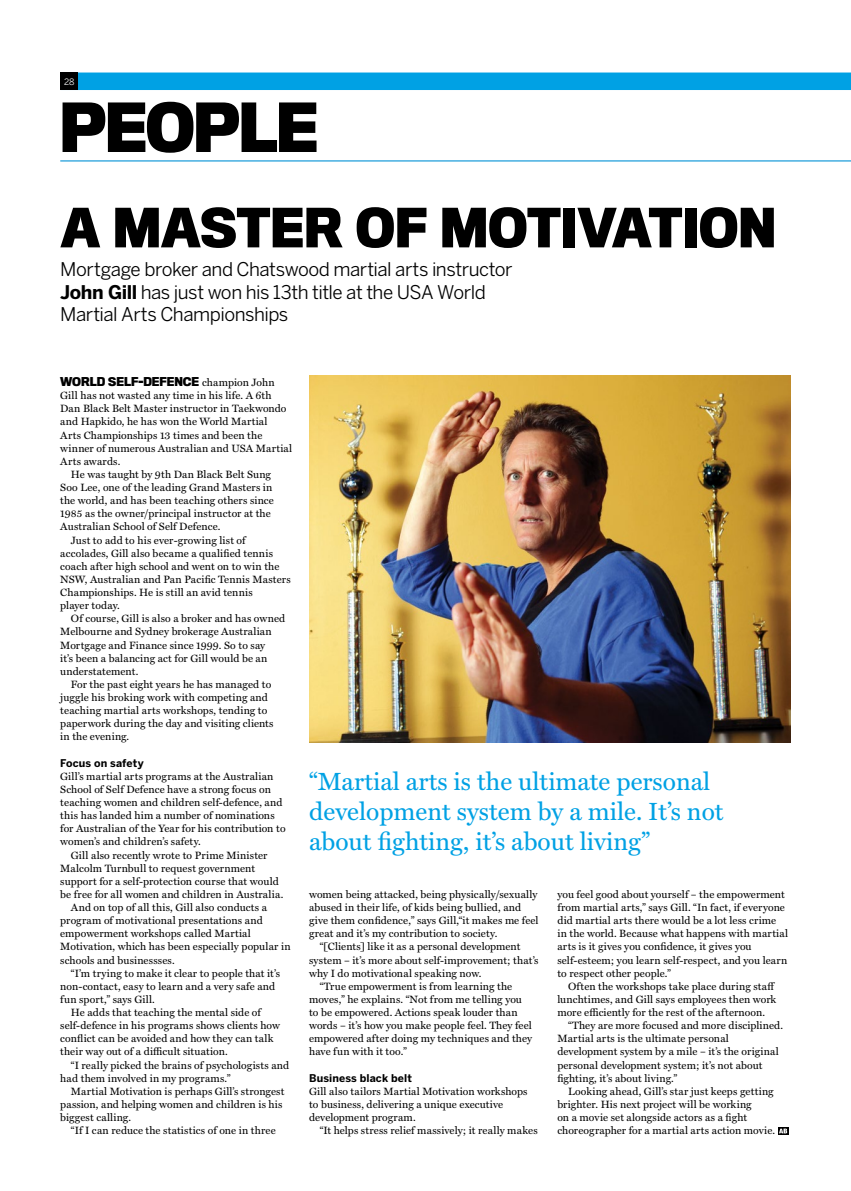
<style>
.page{position:relative;width:851px;height:1191px;background:#fff}
.page>*{position:absolute;margin:0;border:0;box-sizing:border-box;transform-origin:0 0}
.t1{font:700 62.5px "Titling Gothic FB Narrow";letter-spacing:-.025em;color:#000}
.t2{font:700 50px "Titling Gothic FB Narrow";color:#000}
.t3{font:25px/30px "Miller Text";color:#00a1e4}
.t4{font:18.75px/22.5px "Benton Sans";letter-spacing:-.025em;color:#000}
.t5{font:700 11.25px "Titling Gothic FB Narrow";color:#000}
.t6{font:10.62px/13.1px "Miller Text";letter-spacing:.01em;color:#000}
.t7{font:700 10.62px "Benton Sans";letter-spacing:.01em;color:#000}
.t8{font:8.75px "Benton Sans";color:#fff}
.s1{font-weight:700}
.s2{font-family:"Miller Text";font-weight:400;font-size:10.62px}
</style>
<div class="page">
<svg style="left:778px;top:1127px;width:10px;height:7px"></svg>
<svg style="left:778px;top:1128px;width:9px;height:5px"></svg>
<div style="left:60px;top:73px;width:790px;height:17px;background:#00a1e4"></div>
<div style="left:60px;top:72px;width:18px;height:18px;background:#000"></div>
<hr style="left:60px;top:160px;width:790px;height:1px;background:#1e9eda">
<img style="left:309px;top:376px;width:481px;height:366px">
<p class="t8" style="left:64px;top:76px;width:12px">28</p>
<h1 class="t1" style="left:60px;top:89px;width:260px">PEOPLE</h1>
<h2 class="t2" style="left:60px;top:197px;width:717px">A MASTER OF MOTIVATION</h2>
<h3 class="t4" style="left:60px;top:258px;width:453px">Mortgage broker and Chatswood martial arts instructor<br><span class="s1">John Gill</span> has just won his 13th title at the USA World<br>Martial Arts Championships</h3>
<p class="t5" style="left:60px;top:375px;width:216px">WORLD SELF-DEFENCE <span class="s2">champion John</span></p>
<p class="t6" style="left:60px;top:389px;width:213px">Gill has not wasted any time in his life. A 6th</p>
<p class="t6" style="left:60px;top:402px;width:228px">Dan Black Belt Master instructor in Taekwondo</p>
<p class="t6" style="left:60px;top:415px;width:209px">and Hapkido, he has won the World Martial</p>
<p class="t6" style="left:60px;top:428px;width:203px">Arts Championships 13 times and been the</p>
<p class="t6" style="left:60px;top:442px;width:233px">winner of numerous Australian and USA Martial</p>
<p class="t6" style="left:60px;top:455px;width:62px">Arts awards.</p>
<p class="t6" style="left:71px;top:468px;width:201px">He was taught by 9th Dan Black Belt Sung</p>
<p class="t6" style="left:60px;top:481px;width:214px">Soo Lee, one of the leading Grand Masters in</p>
<p class="t6" style="left:60px;top:494px;width:215px">the world, and has been teaching others since</p>
<p class="t6" style="left:60px;top:507px;width:212px">1985 as the owner/principal instructor at the</p>
<p class="t6" style="left:60px;top:520px;width:162px">Australian School of Self Defence.</p>
<p class="t6" style="left:71px;top:533px;width:176px">Just to add to his ever-growing list of</p>
<p class="t6" style="left:60px;top:547px;width:214px">accolades, Gill also became a qualified tennis</p>
<p class="t6" style="left:60px;top:560px;width:220px">coach after high school and went on to win the</p>
<p class="t6" style="left:60px;top:573px;width:232px">NSW, Australian and Pan Pacific Tennis Masters</p>
<p class="t6" style="left:60px;top:586px;width:194px">Championships. He is still an avid tennis</p>
<p class="t6" style="left:60px;top:599px;width:61px">player today.</p>
<p class="t6" style="left:71px;top:612px;width:216px">Of course, Gill is also a broker and has owned</p>
<p class="t6" style="left:60px;top:625px;width:213px">Melbourne and Sydney brokerage Australian</p>
<p class="t6" style="left:60px;top:638px;width:206px">Mortgage and Finance since 1999. So to say</p>
<p class="t6" style="left:60px;top:651px;width:209px">it’s been a balancing act for Gill would be an</p>
<p class="t6" style="left:60px;top:665px;width:80px">understatement.</p>
<p class="t6" style="left:71px;top:678px;width:202px">For the past eight years he has managed to</p>
<p class="t6" style="left:60px;top:691px;width:209px">juggle his broking work with competing and</p>
<p class="t6" style="left:60px;top:704px;width:208px">teaching martial arts workshops, tending to</p>
<p class="t6" style="left:60px;top:717px;width:215px">paperwork during the day and visiting clients</p>
<p class="t6" style="left:60px;top:730px;width:70px">in the evening.</p>
<p class="t7" style="left:60px;top:756px;width:85px">Focus on safety</p>
<p class="t6" style="left:60px;top:770px;width:215px">Gill’s martial arts programs at the Australian</p>
<p class="t6" style="left:60px;top:783px;width:212px">School of Self Defence have a strong focus on</p>
<p class="t6" style="left:60px;top:796px;width:224px">teaching women and children self-defence, and</p>
<p class="t6" style="left:60px;top:809px;width:216px">this has landed him a number of nominations</p>
<p class="t6" style="left:60px;top:822px;width:227px">for Australian of the Year for his contribution to</p>
<p class="t6" style="left:60px;top:835px;width:142px">women’s and children’s safety.</p>
<p class="t6" style="left:71px;top:848px;width:198px">Gill also recently wrote to Prime Minister</p>
<p class="t6" style="left:60px;top:861px;width:196px">Malcolm Turnbull to request government</p>
<p class="t6" style="left:60px;top:875px;width:220px">support for a self-protection course that would</p>
<p class="t6" style="left:60px;top:888px;width:224px">be free for all women and children in Australia.</p>
<p class="t6" style="left:71px;top:901px;width:198px">And on top of all this, Gill also conducts a</p>
<p class="t6" style="left:60px;top:914px;width:204px">program of motivational presentations and</p>
<p class="t6" style="left:60px;top:927px;width:192px">empowerment workshops called Martial</p>
<p class="t6" style="left:60px;top:940px;width:232px">Motivation, which has been especially popular in</p>
<p class="t6" style="left:60px;top:953px;width:116px">schools and businessses.</p>
<p class="t6" style="left:71px;top:966px;width:211px">“I’m trying to make it clear to people that it’s</p>
<p class="t6" style="left:60px;top:980px;width:216px">non-contact, easy to learn and a very safe and</p>
<p class="t6" style="left:60px;top:993px;width:96px">fun sport,” says Gill.</p>
<p class="t6" style="left:71px;top:1006px;width:191px">He adds that teaching the mental side of</p>
<p class="t6" style="left:60px;top:1019px;width:221px">self-defence in his programs shows clients how</p>
<p class="t6" style="left:60px;top:1032px;width:214px">conflict can be avoided and how they can talk</p>
<p class="t6" style="left:60px;top:1045px;width:169px">their way out of a difficult situation.</p>
<p class="t6" style="left:71px;top:1058px;width:220px">“I really picked the brains of psychologists and</p>
<p class="t6" style="left:60px;top:1071px;width:172px">had them involved in my programs.”</p>
<p class="t6" style="left:71px;top:1085px;width:215px">Martial Motivation is perhaps Gill’s strongest</p>
<p class="t6" style="left:60px;top:1098px;width:224px">passion, and helping women and children is his</p>
<p class="t6" style="left:60px;top:1111px;width:72px">biggest calling.</p>
<p class="t6" style="left:71px;top:1124px;width:206px">“If I can reduce the statistics of one in three</p>
<h3 class="t3" style="left:309px;top:767px;width:416px">“Martial arts is the ultimate personal development system by a mile. It’s not about fighting, it’s about living”</h3>
<p class="t6" style="left:309px;top:888px;width:230px">women being attacked, being physically/sexually</p>
<p class="t6" style="left:309px;top:901px;width:214px">abused in their life, of kids being bullied, and</p>
<p class="t6" style="left:309px;top:914px;width:231px">give them confidence,” says Gill,“it makes me feel</p>
<p class="t6" style="left:309px;top:927px;width:190px">great and it’s my contribution to society.</p>
<p class="t6" style="left:319px;top:940px;width:202px">“[Clients] like it as a personal development</p>
<p class="t6" style="left:309px;top:953px;width:231px">system – it’s more about self-improvement; that’s</p>
<p class="t6" style="left:309px;top:966px;width:174px">why I do motivational speaking now.</p>
<p class="t6" style="left:319px;top:979px;width:194px">“True empowerment is from learning the</p>
<p class="t6" style="left:309px;top:993px;width:214px">moves,” he explains. “Not from me telling you</p>
<p class="t6" style="left:309px;top:1006px;width:210px">to be empowered. Actions speak louder than</p>
<p class="t6" style="left:309px;top:1019px;width:224px">words – it’s how you make people feel. They feel</p>
<p class="t6" style="left:309px;top:1032px;width:225px">empowered after doing my techniques and they</p>
<p class="t6" style="left:309px;top:1045px;width:99px">have fun with it too.”</p>
<p class="t7" style="left:309px;top:1071px;width:104px">Business black belt</p>
<p class="t6" style="left:309px;top:1084px;width:220px">Gill also tailors Martial Motivation workshops to business, delivering a unique executive development program.</p>
<p class="t6" style="left:319px;top:1124px;width:219px">“It helps stress relief massively; it really makes</p>
<p class="t6" style="left:557px;top:888px;width:232px">you feel good about yourself – the empowerment from martial arts,” says Gill. “In fact, if everyone did martial arts there would be a lot less crime in the world. Because what happens with martial arts is it gives you confidence, it gives you self-esteem; you learn self-respect, and you learn to respect other people.”</p>
<p class="t6" style="left:557px;top:979px;width:220px;text-indent:11px">Often the workshops take place during staff lunchtimes, and Gill says employees then work more efficiently for the rest of the afternoon.</p>
<p class="t6" style="left:557px;top:1019px;width:227px;text-indent:11px">“They are more focused and more disciplined.<br>Martial arts is the ultimate personal development system by a mile – it’s the original personal development system; it’s not about fighting, it’s about living.”</p>
<p class="t6" style="left:557px;top:1084px;width:219px;text-indent:11px">Looking ahead, Gill’s star just keeps getting brighter. His next project will be working<br>on a movie set alongside actors as a fight choreographer for a martial arts action movie.</p>
</div>
